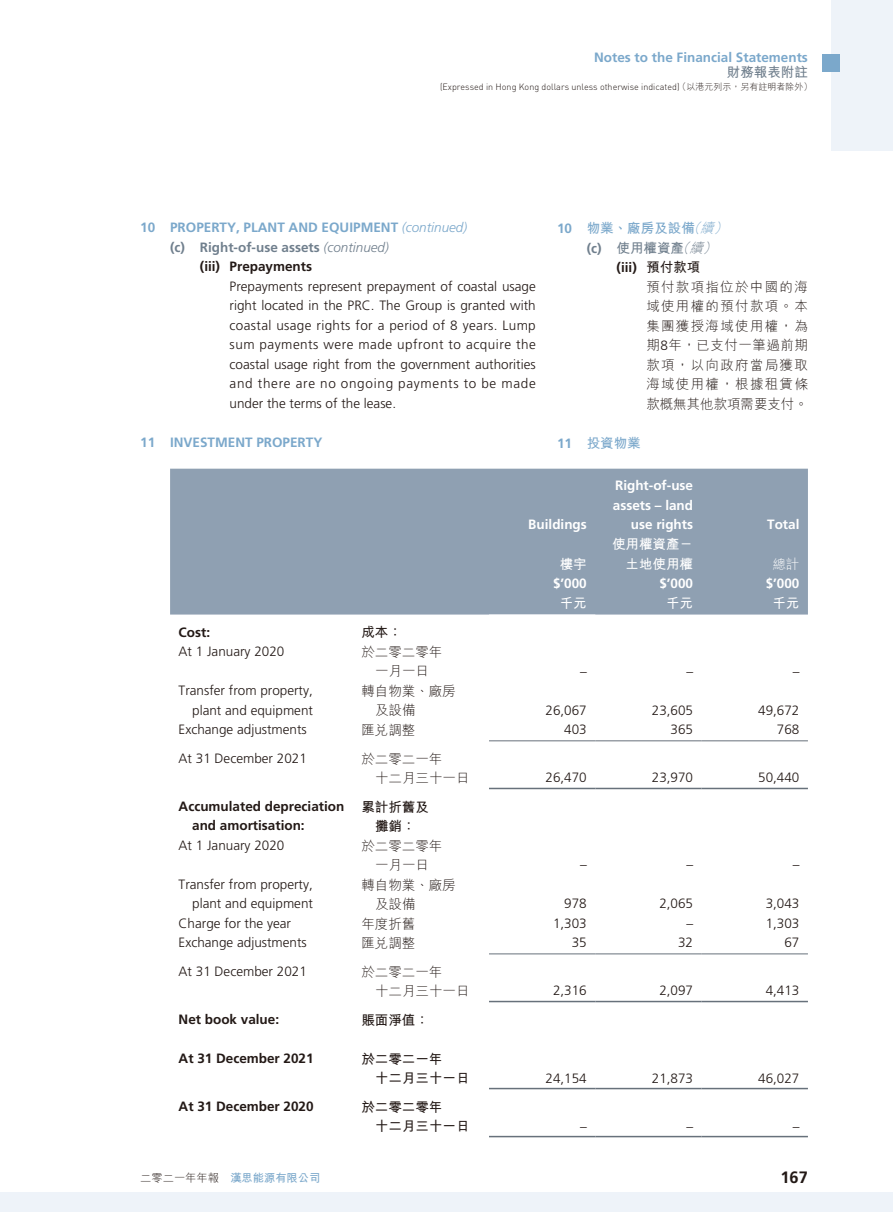
<style>
.page{position:relative;width:893px;height:1212px;background:#fff}
.page>*{position:absolute;margin:0;border:0;box-sizing:border-box;transform-origin:0 0}
.t1{font:700 16.5px "Frutiger LT Std";color:#231916}
.t2{font:300 13.5px/19.5px "Frutiger LT Std";color:#231916;text-align:right}
.t3{font:13.5px/19.5px "M Hei HK Light E Ten B5 H";color:#231916}
.t4{font:700 13.5px/19.5px "Frutiger LT Std";color:#231916}
.t5{font:700 13.5px "Frutiger LT Std";color:#7ba8cb}
.t6{font:700 13.5px/19.5px "Frutiger LT Std";color:#fff;text-align:right}
.t7{font:13.5px/19.5px "M Hei HK Bold E Ten B5 H";color:#231916}
.t8{font:700 13.5px "Frutiger LT Std";color:#707f8d}
.t9{font:13.5px/19.5px "M Hei HK Bold E Ten B5 H";color:#7ba8cb}
.t10{font:13.5px/19.5px "M Hei HK Bold E Ten B5 H";color:#fff;text-align:right}
.t11{font:13.5px "M Hei HK Bold E Ten B5 H";color:#707f8d}
.t12{font:13.5px "M Hei HK Light E Ten B5 H";color:#fff}
.t13{font:11.25px "M Hei HK Bold E Ten B5 H";color:#7ba8cb}
.t14{font:300 9px "DIN";color:#231916}
.s1{font-family:"M Hei HK Light E Ten B5 H";font-weight:400}
.s2{font-weight:300;font-style:italic}
.s3{font-family:"Frutiger LT Std";font-weight:700}
.s4{font-family:"M Hei HK Light E Ten B5 H";font-style:italic}
.s5{font-family:"Frutiger LT Std";font-weight:700;color:#707f8d}
.s6{color:#707f8d}
.s7{font-family:"M Hei HK Light E Ten B5 H";font-style:italic;color:#707f8d}
.s8{font-family:"M Hei HK Bold E Ten B5 H";font-weight:400}
.s9{font-family:"Frutiger LT Std";font-weight:300}
.s10{font-family:"M Hei HK Light E Ten B5 H";color:#231916}
</style>
<div class="page">
<div style="left:831px;top:0;width:62px;height:151px;background:#eef3f9"></div>
<div style="left:0;top:1193px;width:893px;height:19px;background:#eef3f9"></div>
<div style="left:823px;top:54px;width:17px;height:17px;background:#7ba8cb"></div>
<div style="left:170px;top:469px;width:638px;height:145px;background:#8fa0b2"></div>
<svg style="left:489px;top:614px;width:106px;height:522px"></svg>
<hr style="left:489px;top:740px;width:106px;height:1px;background:#67717b">
<hr style="left:595px;top:740px;width:107px;height:1px;background:#67717b">
<hr style="left:702px;top:740px;width:106px;height:1px;background:#67717b">
<hr style="left:489px;top:788px;width:106px;height:1px;background:#67717b">
<hr style="left:595px;top:788px;width:107px;height:1px;background:#67717b">
<hr style="left:702px;top:788px;width:106px;height:1px;background:#67717b">
<hr style="left:489px;top:953px;width:106px;height:1px;background:#67717b">
<hr style="left:595px;top:953px;width:107px;height:1px;background:#67717b">
<hr style="left:702px;top:953px;width:106px;height:1px;background:#67717b">
<hr style="left:489px;top:1001px;width:106px;height:1px;background:#67717b">
<hr style="left:595px;top:1001px;width:107px;height:1px;background:#67717b">
<hr style="left:702px;top:1001px;width:106px;height:1px;background:#67717b">
<hr style="left:489px;top:1088px;width:106px;height:1px;background:#67717b">
<hr style="left:595px;top:1088px;width:107px;height:1px;background:#67717b">
<hr style="left:702px;top:1088px;width:106px;height:1px;background:#67717b">
<hr style="left:489px;top:1136px;width:106px;height:1px;background:#67717b">
<hr style="left:595px;top:1136px;width:107px;height:1px;background:#67717b">
<hr style="left:702px;top:1136px;width:106px;height:1px;background:#67717b">
<p class="t5" style="left:594px;top:51px;width:215px">Notes to the Financial Statements</p>
<p class="t11" style="left:727px;top:67px;width:83px">財務報表附註</p>
<p class="t14" style="left:440px;top:83px;width:374px">(Expressed in Hong Kong dollars unless otherwise indicated) <span class="s1">（以港元列示，另有註明者除外）</span></p>
<p class="t5" style="left:140px;top:221px;width:328px">10 PROPERTY, PLANT AND EQUIPMENT <span class="s2">(continued)</span></p>
<p class="t8" style="left:170px;top:241px;width:220px">(c) Right-of-use assets <span class="s2">(continued)</span></p>
<p class="t4" style="left:200px;top:258px;width:114px">(iii) Prepayments</p>
<p class="t2" style="left:230px;top:277px;width:308px;text-align:justify">Prepayments represent prepayment of coastal usage right located in the PRC. The Group is granted with coastal usage rights for a period of 8 years. Lump sum payments were made upfront to acquire the coastal usage right from the government authorities and there are no ongoing payments to be made under the terms of the lease.</p>
<p class="t5" style="left:140px;top:436px;width:184px">11 INVESTMENT PROPERTY</p>
<p class="t9" style="left:587px;top:220px;width:146px;text-indent:-30px"><span class="s3">10</span> 物業、廠房及設備<span class="s4">（續）</span><span class="s5">(c)</span> <span class="s6">使用權資產</span><span class="s7">（續）</span></p>
<p class="t4" style="left:617px;top:258px;width:85px">(iii) <span class="s8">預付款項</span></p>
<p class="t3" style="left:646px;top:279px;width:163px;text-align:justify">預付款項指位於中國的海域使用權的預付款項。本集團獲授海域使用權，為期<span class="s9">8</span>年，已支付一筆過前期款項，以向政府當局獲取海域使用權，根據租賃條款概無其他款項需要支付。</p>
<p class="t9" style="left:557px;top:435px;width:85px"><span class="s3">11</span> 投資物業</p>
<p class="t6" style="left:528px;top:515px;width:60px">Buildings</p>
<p class="t10" style="left:560px;top:556px;width:28px">樓宇</p>
<p class="t6" style="left:613px;top:476px;width:82px">Right-of-use assets – land use rights</p>
<p class="t10" style="left:612px;top:536px;width:82px">使用權資產－土地使用權</p>
<p class="t6" style="left:767px;top:515px;width:34px">Total</p>
<p class="t12" style="left:772px;top:558px;width:28px">總計</p>
<p class="t4" style="left:179px;top:623px;width:33px">Cost:</p>
<p class="t7" style="left:361px;top:624px;width:42px">成本：</p>
<p class="t2" style="left:179px;top:643px;width:107px">At 1 January 2020</p>
<p class="t3" style="left:361px;top:644px;width:82px;text-align:center">於二零二零年一月一日</p>
<p class="t2" style="left:179px;top:682px;width:136px">Transfer from property, plant and equipment</p>
<p class="t3" style="left:375px;top:683px;width:82px;text-indent:-14px">轉自物業、廠房及設備</p>
<p class="t6" style="left:553px;top:574px;width:35px">$’000</p>
<p class="t6" style="left:659px;top:574px;width:35px">$’000</p>
<p class="t6" style="left:766px;top:574px;width:35px">$’000</p>
<p class="t10" style="left:560px;top:595px;width:28px">千元</p>
<p class="t10" style="left:666px;top:595px;width:28px">千元</p>
<p class="t10" style="left:772px;top:595px;width:28px">千元</p>
<p class="t2" style="left:580px;top:662px;width:8px">–</p>
<p class="t2" style="left:686px;top:662px;width:8px">–</p>
<p class="t2" style="left:793px;top:662px;width:8px">–</p>
<p class="t2" style="left:545px;top:701px;width:43px">26,067</p>
<p class="t2" style="left:652px;top:701px;width:43px">23,605</p>
<p class="t2" style="left:758px;top:701px;width:43px">49,672</p>
<p class="t2" style="left:179px;top:721px;width:130px">Exchange adjustments</p>
<p class="t3" style="left:361px;top:722px;width:56px">匯兌調整</p>
<p class="t2" style="left:564px;top:721px;width:24px">403</p>
<p class="t2" style="left:671px;top:721px;width:24px">365</p>
<p class="t2" style="left:777px;top:721px;width:24px">768</p>
<p class="t2" style="left:179px;top:749px;width:130px">At 31 December 2021</p>
<p class="t3" style="left:375px;top:750px;width:96px;text-indent:-14px">於二零二一年<br>十二月三十一日</p>
<p class="t2" style="left:545px;top:769px;width:43px">26,470</p>
<p class="t2" style="left:652px;top:769px;width:43px">23,970</p>
<p class="t2" style="left:758px;top:769px;width:43px">50,440</p>
<p class="t4" style="left:192px;top:797px;width:154px;text-indent:-14px">Accumulated depreciation and amortisation:</p>
<p class="t7" style="left:361px;top:798px;width:69px;text-align:center">累計折舊及攤銷：</p>
<p class="t2" style="left:179px;top:836px;width:107px">At 1 January 2020</p>
<p class="t3" style="left:361px;top:837px;width:82px;text-align:center">於二零二零年一月一日</p>
<p class="t2" style="left:179px;top:875px;width:136px">Transfer from property, plant and equipment</p>
<p class="t3" style="left:375px;top:876px;width:82px;text-indent:-14px">轉自物業、廠房及設備</p>
<p class="t2" style="left:580px;top:856px;width:8px">–</p>
<p class="t2" style="left:686px;top:856px;width:8px">–</p>
<p class="t2" style="left:793px;top:856px;width:8px">–</p>
<p class="t2" style="left:564px;top:895px;width:24px">978</p>
<p class="t2" style="left:659px;top:895px;width:35px">2,065</p>
<p class="t2" style="left:766px;top:895px;width:35px">3,043</p>
<p class="t2" style="left:179px;top:914px;width:114px">Charge for the year</p>
<p class="t3" style="left:361px;top:915px;width:55px">年度折舊</p>
<p class="t2" style="left:553px;top:914px;width:35px">1,303</p>
<p class="t2" style="left:686px;top:914px;width:8px">–</p>
<p class="t2" style="left:766px;top:914px;width:35px">1,303</p>
<p class="t2" style="left:179px;top:934px;width:130px">Exchange adjustments</p>
<p class="t3" style="left:361px;top:935px;width:55px">匯兌調整</p>
<p class="t2" style="left:572px;top:934px;width:17px">35</p>
<p class="t2" style="left:678px;top:934px;width:17px">32</p>
<p class="t2" style="left:784px;top:934px;width:17px">67</p>
<p class="t2" style="left:179px;top:962px;width:130px">At 31 December 2021</p>
<p class="t3" style="left:375px;top:963px;width:96px;text-indent:-14px">於二零二一年<br>十二月三十一日</p>
<p class="t2" style="left:553px;top:982px;width:35px">2,316</p>
<p class="t2" style="left:659px;top:982px;width:35px">2,097</p>
<p class="t2" style="left:766px;top:982px;width:35px">4,413</p>
<p class="t4" style="left:179px;top:1010px;width:102px">Net book value:</p>
<p class="t7" style="left:361px;top:1011px;width:69px">賬面淨值：</p>
<p class="t4" style="left:179px;top:1049px;width:137px">At 31 December 2021</p>
<p class="t7" style="left:375px;top:1050px;width:96px;text-indent:-14px">於二零二一年<br>十二月三十一日</p>
<p class="t4" style="left:179px;top:1097px;width:137px">At 31 December 2020</p>
<p class="t7" style="left:375px;top:1098px;width:96px;text-indent:-14px">於二零二零年<br>十二月三十一日</p>
<p class="t2" style="left:545px;top:1069px;width:43px">24,154</p>
<p class="t2" style="left:652px;top:1069px;width:43px">21,873</p>
<p class="t2" style="left:758px;top:1069px;width:43px">46,027</p>
<p class="t2" style="left:580px;top:1117px;width:8px">–</p>
<p class="t2" style="left:686px;top:1117px;width:8px">–</p>
<p class="t2" style="left:793px;top:1117px;width:8px">–</p>
<p class="t13" style="left:140px;top:1174px;width:181px"><span class="s10">二零二一年年報</span> 漢思能源有限公司</p>
<p class="t1" style="left:780px;top:1170px;width:29px">167</p>
</div>
